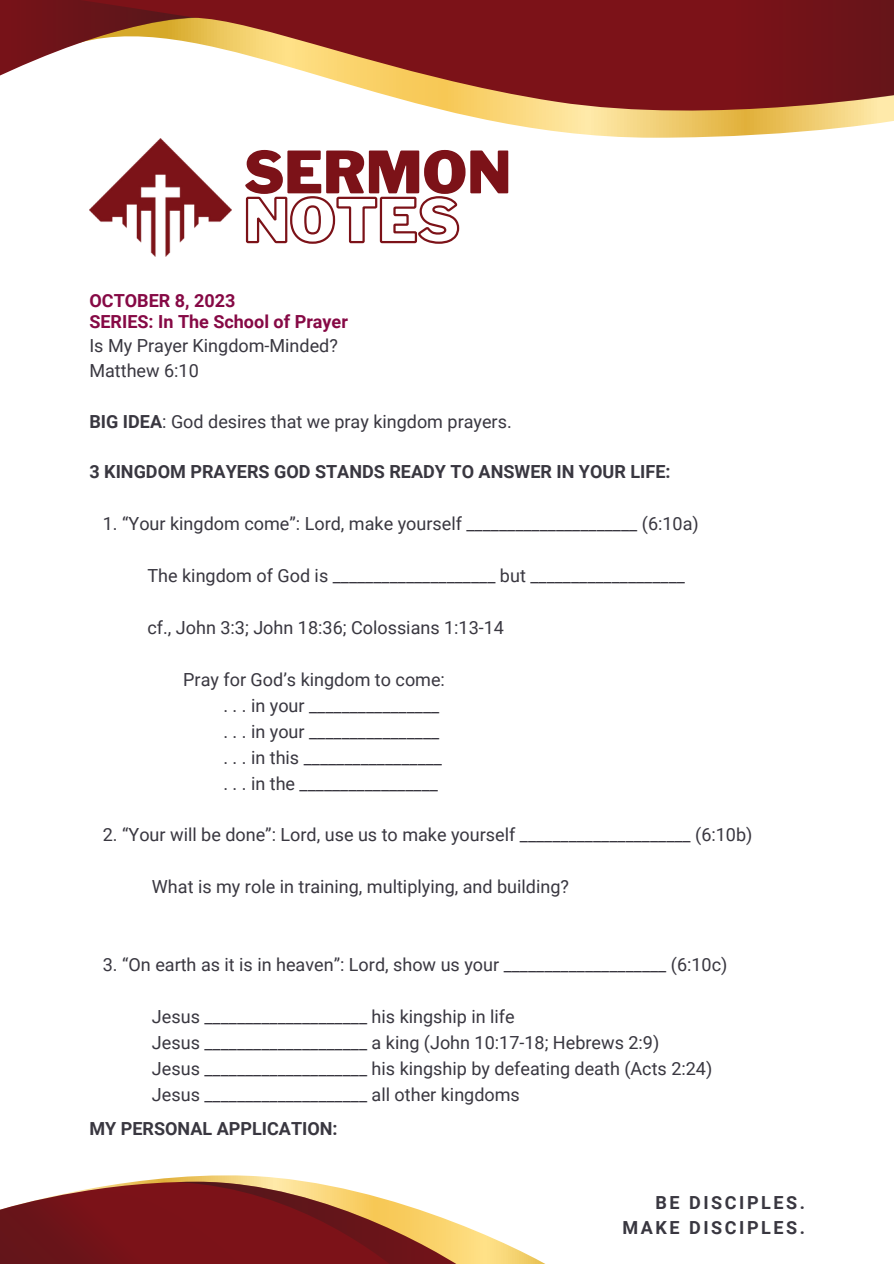
<style>
.page{position:relative;width:894px;height:1264px;background:#fff}
.page>*{position:absolute;margin:0;border:0;box-sizing:border-box;transform-origin:0 0}
.t1{font:900 57.75px "Libre Franklin";color:#7c1218}
.t2{font:18px "Roboto";color:#393740}
.t3{font:700 18px "Roboto";color:#393740}
.t4{font:700 18px "Roboto";color:#860945}
.t5{font:700 18px "Roboto";letter-spacing:.14em;color:#393740}
.s1{font-weight:700}
</style>
<div class="page">
<svg style="left:169px;top:1175px;width:375px;height:88px"></svg>
<svg style="left:0;top:1178px;width:477px;height:85px"></svg>
<svg style="left:521px;top:126px;width:335px;height:12px"></svg>
<svg style="left:196px;top:0;width:697px;height:126px"></svg>
<svg style="left:0;top:0;width:196px;height:76px"></svg>
<svg style="left:611px;top:0;width:282px;height:109px;background:#79181b"></svg>
<img style="left:89px;top:138px;width:142px;height:118px">
<svg style="left:245px;top:196px;width:215px;height:48px"></svg>
<p class="t1" style="left:244px;top:137px;width:269px">SERMON</p>
<p class="t4" style="left:89px;top:290px;width:147px">OCTOBER 8, 2023</p>
<p class="t2" style="left:89px;top:335px;width:250px">Is My Prayer Kingdom-Minded?</p>
<p class="t2" style="left:89px;top:360px;width:111px">Matthew 6:10</p>
<p class="t4" style="left:89px;top:311px;width:260px">SERIES: In The School of Prayer</p>
<p class="t2" style="left:89px;top:411px;width:423px"><span class="s1">BIG IDEA</span>: God desires that we pray kingdom prayers.</p>
<p class="t3" style="left:89px;top:462px;width:582px">3 KINGDOM PRAYERS GOD STANDS READY TO ANSWER IN YOUR LIFE:</p>
<p class="t2" style="left:103px;top:513px;width:597px">1. “Your kingdom come”: Lord, make yourself _____________________ (6:10a)</p>
<p class="t2" style="left:147px;top:565px;width:539px">The kingdom of God is ____________________ but ___________________</p>
<p class="t2" style="left:147px;top:617px;width:358px">cf., John 3:3; John 18:36; Colossians 1:13-14</p>
<p class="t2" style="left:183px;top:669px;width:263px">Pray for God’s kingdom to come:</p>
<p class="t2" style="left:223px;top:695px;width:217px">. . . in your ________________</p>
<p class="t2" style="left:223px;top:721px;width:217px">. . . in your ________________</p>
<p class="t2" style="left:223px;top:747px;width:220px">. . . in this _________________</p>
<p class="t2" style="left:223px;top:773px;width:216px">. . . in the _________________</p>
<p class="t2" style="left:103px;top:824px;width:651px">2. “Your will be done”: Lord, use us to make yourself _____________________ (6:10b)</p>
<p class="t2" style="left:152px;top:876px;width:418px">What is my role in training, multiplying, and building?</p>
<p class="t2" style="left:103px;top:954px;width:626px">3. “On earth as it is in heaven”: Lord, show us your ____________________ (6:10c)</p>
<p class="t2" style="left:152px;top:1006px;width:364px">Jesus ____________________ his kingship in life</p>
<p class="t2" style="left:152px;top:1032px;width:508px">Jesus ____________________ a king (John 10:17-18; Hebrews 2:9)</p>
<p class="t2" style="left:152px;top:1058px;width:561px">Jesus ____________________ his kingship by defeating death (Acts 2:24)</p>
<p class="t2" style="left:152px;top:1084px;width:369px">Jesus ____________________ all other kingdoms</p>
<p class="t3" style="left:89px;top:1117px;width:249px">MY PERSONAL APPLICATION:</p>
<p class="t5" style="left:655px;top:1192px;width:151px">BE DISCIPLES.</p>
<p class="t5" style="left:622px;top:1217px;width:184px">MAKE DISCIPLES.</p>
</div>
